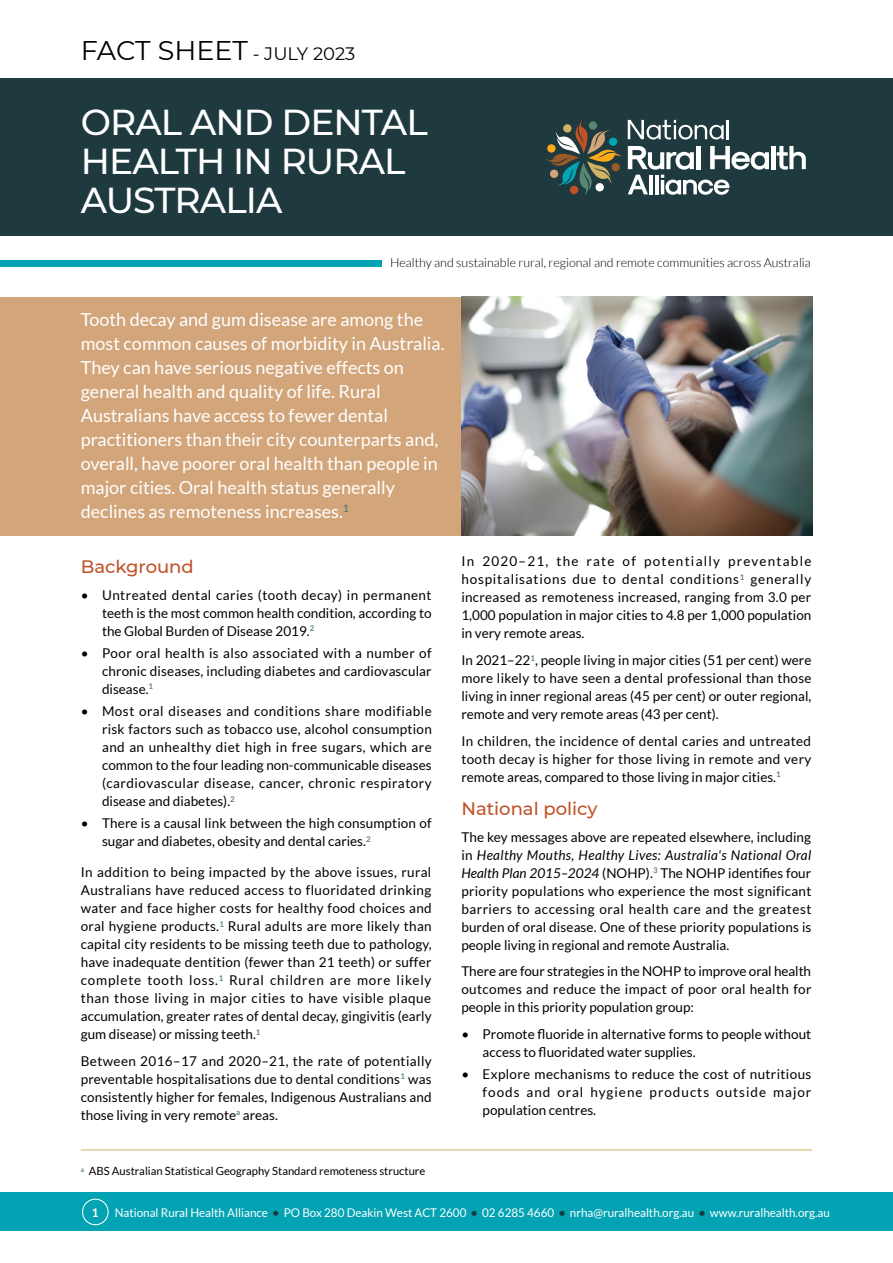
<style>
.page{position:relative;width:893px;height:1263px;background:#fff}
.page>*{position:absolute;margin:0;border:0;box-sizing:border-box;transform-origin:0 0}
.t1{font:500 36px/39px "Montserrat";letter-spacing:-.025em;color:#fff}
.t2{font:27px "Montserrat";color:#000}
.t3{font:18px/24px "Lato";color:#fff}
.t4{font:500 18px "Montserrat";color:#c05228}
.t5{font:13.5px/18px "Lato";color:#000;text-align:justify}
.t6{font:300 12.45px "Lato";color:#000}
.t7{font:12px "Lato";color:#fff}
.t8{font:700 12px "Lato";color:#fff}
.t9{font:11.25px "Lato";color:#000}
.s1{font-size:18px}
.s2{font-style:italic}
.s3{font-weight:700;color:#1e3a3f}
</style>
<div class="page">
<div style="left:0;top:1193px;width:893px;height:38px;background:#03a3b4"></div>
<div style="left:82px;top:1199px;width:27px;height:26px;border:1px solid #fff;border-radius:50%"></div>
<div style="left:0;top:78px;width:893px;height:157px;background:#1e3a3f"></div>
<svg style="left:546px;top:120px;width:75px;height:75px"></svg>
<hr style="left:771px;top:146px;width:4px;height:23px;background:#fff">
<svg style="left:777px;top:146px;width:29px;height:24px"></svg>
<svg style="left:628px;top:120px;width:101px;height:19px"></svg>
<svg style="left:628px;top:146px;width:141px;height:49px"></svg>
<div style="left:0;top:260px;width:381px;height:7px;background:#03a3b4"></div>
<div style="left:0;top:297px;width:812px;height:239px;background:#d2a57a"></div>
<img style="left:461px;top:297px;width:351px;height:239px">
<hr style="left:81px;top:1150px;width:731px;height:1px;background:#d0b264">
<h2 class="t2" style="left:81px;top:32px;width:276px">FACT SHEET <span class="s1">- JULY 2023</span></h2>
<h1 class="t1" style="left:81px;top:101px;width:348px">ORAL AND DENTAL<br>HEALTH IN RURAL<br>AUSTRALIA</h1>
<p class="t6" style="left:390px;top:256px;width:422px">Healthy and sustainable rural, regional and remote communities across Australia</p>
<p class="t3" style="left:81px;top:307px;width:365px">Tooth decay and gum disease are among the most common causes of morbidity in Australia.<br>They can have serious negative effects on general health and quality of life. Rural Australians have access to fewer dental practitioners than their city counterparts and, overall, have poorer oral health than people in major cities. Oral health status generally declines as remoteness increases.<sup>1</sup></p>
<h3 class="t4" style="left:81px;top:554px;width:115px">Background</h3>
<p class="t5" style="left:102px;top:586px;width:331px;text-indent:-21px">• Untreated dental caries (tooth decay) in permanent teeth is the most common health condition, according to the Global Burden of Disease 2019.<sup>2</sup></p>
<p class="t5" style="left:102px;top:644px;width:331px;text-indent:-21px">• Poor oral health is also associated with a number of chronic diseases, including diabetes and cardiovascular disease.<sup>1</sup></p>
<p class="t5" style="left:102px;top:702px;width:331px;text-indent:-21px">• Most oral diseases and conditions share modifiable risk factors such as tobacco use, alcohol consumption and an unhealthy diet high in free sugars, which are common to the four leading non-communicable diseases (cardiovascular disease, cancer, chronic respiratory disease and diabetes).<sup>2</sup></p>
<p class="t5" style="left:102px;top:814px;width:331px;text-indent:-21px">• There is a causal link between the high consumption of sugar and diabetes, obesity and dental caries.<sup>2</sup></p>
<p class="t5" style="left:81px;top:863px;width:352px">In addition to being impacted by the above issues, rural Australians have reduced access to fluoridated drinking water and face higher costs for healthy food choices and oral hygiene products.<sup>1</sup> Rural adults are more likely than capital city residents to be missing teeth due to pathology, have inadequate dentition (fewer than 21 teeth) or suffer complete tooth loss.<sup>1</sup> Rural children are more likely than those living in major cities to have visible plaque accumulation, greater rates of dental decay, gingivitis (early gum disease) or missing teeth.<sup>1</sup></p>
<p class="t5" style="left:81px;top:1052px;width:352px">Between 2016–17 and 2020–21, the rate of potentially preventable hospitalisations due to dental conditions<sup>1</sup> was consistently higher for females, Indigenous Australians and those living in very remote<sup>a</sup> areas.</p>
<p class="t5" style="left:461px;top:552px;width:352px">In 2020–21, the rate of potentially preventable hospitalisations due to dental conditions<sup>1</sup> generally increased as remoteness increased, ranging from 3.0 per 1,000 population in major cities to 4.8 per 1,000 population in very remote areas.</p>
<p class="t5" style="left:461px;top:651px;width:352px">In 2021–22<sup>1</sup>, people living in major cities (51 per cent) were more likely to have seen a dental professional than those living in inner regional areas (45 per cent) or outer regional, remote and very remote areas (43 per cent).</p>
<p class="t5" style="left:461px;top:731px;width:351px">In children, the incidence of dental caries and untreated tooth decay is higher for those living in remote and very remote areas, compared to those living in major cities.<sup>1</sup></p>
<h3 class="t4" style="left:461px;top:796px;width:138px">National policy</h3>
<p class="t5" style="left:461px;top:828px;width:352px">The key messages above are repeated elsewhere, including in <span class="s2">Healthy Mouths, Healthy Lives: Australia's National Oral Health Plan 2015–2024</span> (NOHP).<sup>3</sup> The NOHP identifies four priority populations who experience the most significant barriers to accessing oral health care and the greatest burden of oral disease. One of these priority populations is people living in regional and remote Australia.</p>
<p class="t5" style="left:461px;top:962px;width:352px">There are four strategies in the NOHP to improve oral health outcomes and reduce the impact of poor oral health for people in this priority population group:</p>
<p class="t5" style="left:483px;top:1025px;width:330px;text-indent:-21px">• Promote fluoride in alternative forms to people without access to fluoridated water supplies.</p>
<p class="t5" style="left:483px;top:1065px;width:330px;text-indent:-21px">• Explore mechanisms to reduce the cost of nutritious foods and oral hygiene products outside major population centres.</p>
<p class="t9" style="left:81px;top:1165px;width:346px"><sup>a</sup> ABS Australian Statistical Geography Standard remoteness structure</p>
<p class="t8" style="left:92px;top:1205px;width:8px">1</p>
<p class="t7" style="left:115px;top:1206px;width:717px">National Rural Health Alliance <span class="s3">•</span> PO Box 280 Deakin West ACT 2600 <span class="s3">•</span> 02 6285 4660 <span class="s3">•</span> nrha@ruralhealth.org.au <span class="s3">•</span> www.ruralhealth.org.au</p>
</div>
